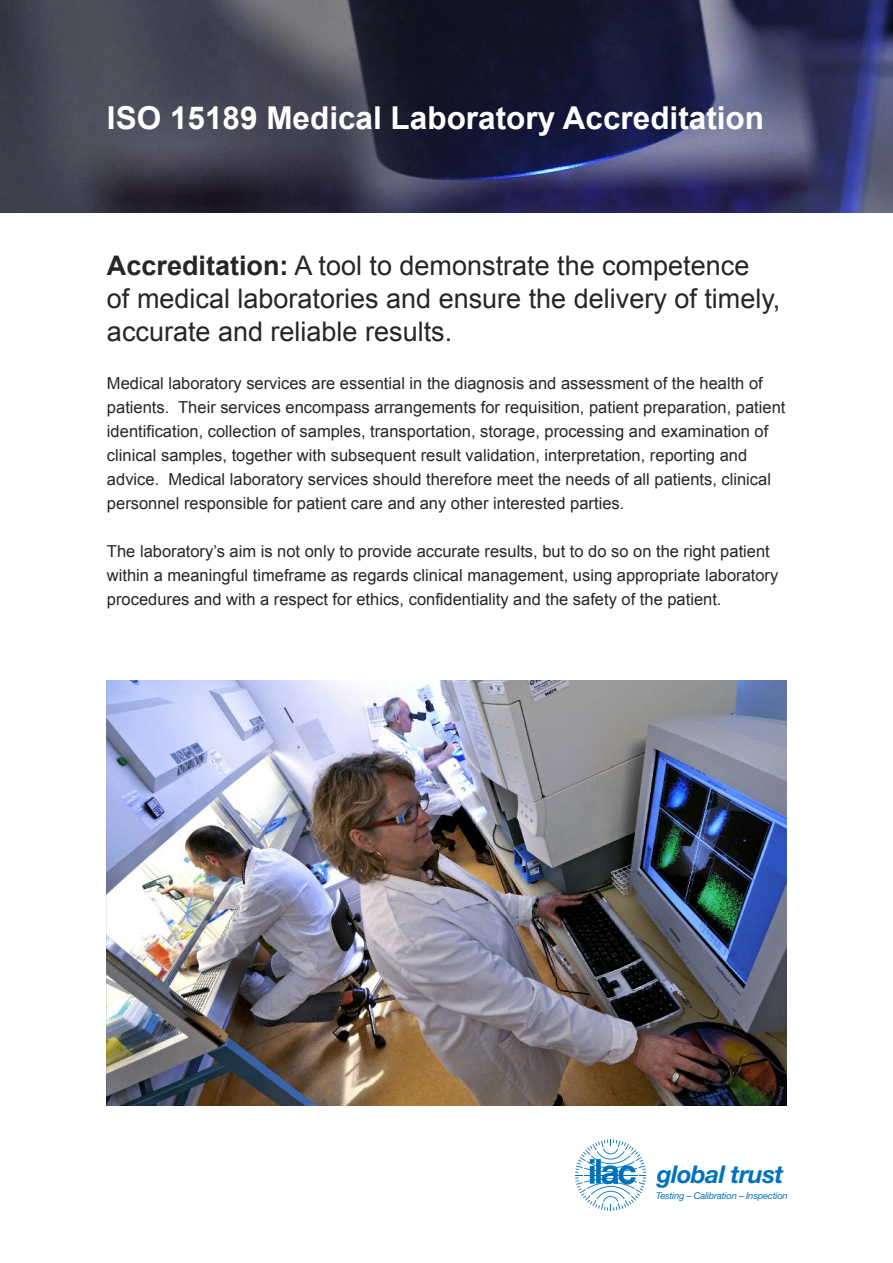
<style>
.page{position:relative;width:893px;height:1263px;background:#fff}
.page>*{position:absolute;margin:0;border:0;box-sizing:border-box;transform-origin:0 0}
.t1{font:700 31.5px "Arial";color:#fff}
.t2{font:27px/33px "Arial";color:#272627}
.t3{font:italic 700 24.45px "Helvetica Neue";letter-spacing:-.025em;color:#0072bc}
.t4{font:16.5px/24px "Arial";color:#272627}
.t5{font:italic 9.3px "Helvetica Neue";letter-spacing:-.02em;color:#0072bc}
.s1{font-weight:700}
</style>
<div class="page">
<svg style="left:575px;top:1139px;width:71px;height:72px"></svg>
<img style="left:0;top:0;width:893px;height:213px">
<img style="left:106px;top:680px;width:681px;height:426px">
<h1 class="t1" style="left:107px;top:101px;width:659px">ISO 15189 Medical Laboratory Accreditation</h1>
<h2 class="t2" style="left:107px;top:249px;width:675px"><span class="s1">Accreditation:</span> A tool to demonstrate the competence<br>of medical laboratories and ensure the delivery of timely, accurate and reliable results.</h2>
<p class="t4" style="left:107px;top:371px;width:680px">Medical laboratory services are essential in the diagnosis and assessment of the health of patients. Their services encompass arrangements for requisition, patient preparation, patient identification, collection of samples, transportation, storage, processing and examination of clinical samples, together with subsequent result validation, interpretation, reporting and advice. Medical laboratory services should therefore meet the needs of all patients, clinical personnel responsible for patient care and any other interested parties.</p>
<p class="t4" style="left:107px;top:539px;width:673px">The laboratory’s aim is not only to provide accurate results, but to do so on the right patient within a meaningful timeframe as regards clinical management, using appropriate laboratory procedures and with a respect for ethics, confidentiality and the safety of the patient.</p>
<h3 class="t3" style="left:657px;top:1166px;width:128px">global trust</h3>
<p class="t5" style="left:656px;top:1193px;width:133px">Testing – Calibration – Inspection</p>
</div>
